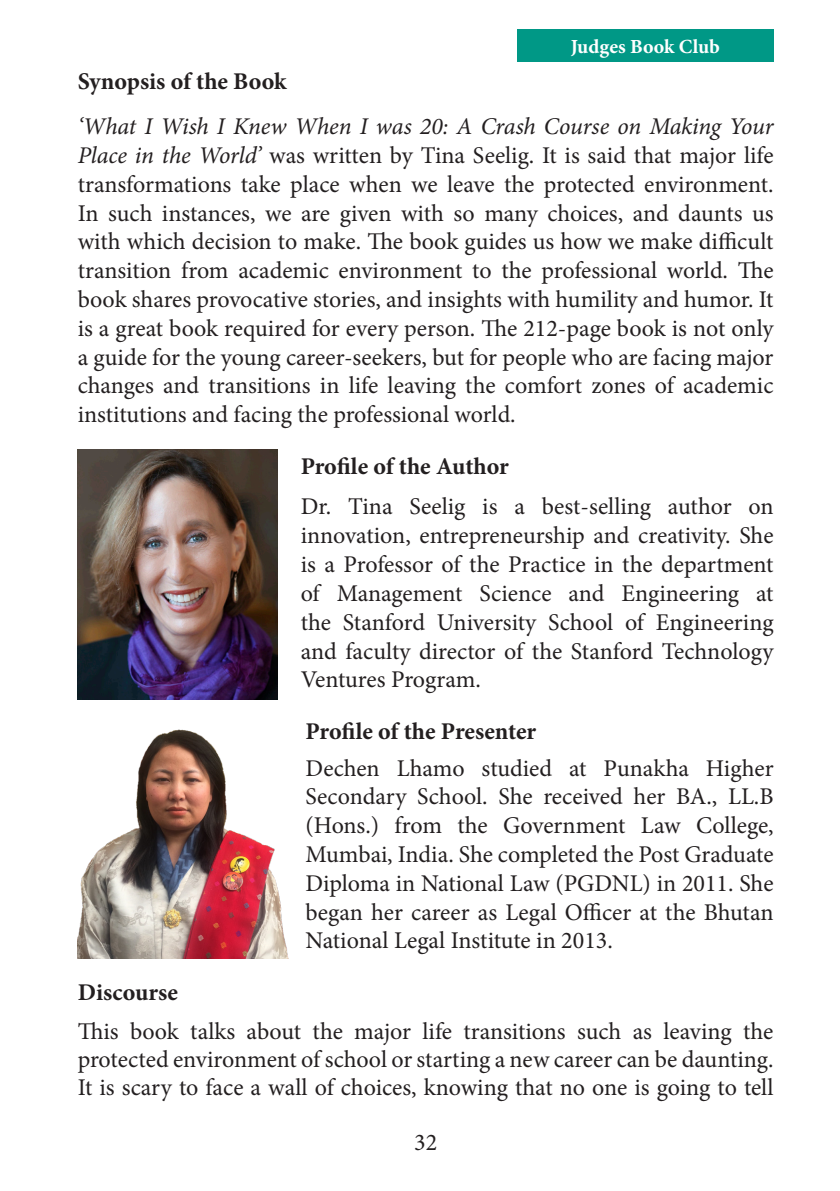
<style>
.page{position:relative;width:840px;height:1191px;background:#fff}
.page>*{position:absolute;margin:0;border:0;box-sizing:border-box;transform-origin:0 0}
.t1{font:24px/28.8px "Minion Pro";color:#231f20}
.t2{font:italic 24px/44.6px "Minion Pro";letter-spacing:-.01em;color:#231f20}
.t3{font:700 20px "Minion Pro";color:#fff}
.s1{font-weight:700;font-style:normal}
.s2{font-style:italic}
.s3{font-weight:700}
</style>
<div class="page">
<div style="left:516px;top:30px;width:257px;height:32px;background:#009886"></div>
<img style="left:78px;top:449px;width:200px;height:250px">
<img style="left:78px;top:729px;width:210px;height:229px">
<p class="t3" style="left:570px;top:33px;width:150px">Judges Book Club</p>
<p class="t2" style="left:78px;top:59px;width:696px"><span class="s1">Synopsis of the Book<br></span>‘What I Wish I Knew When I was 20: A Crash Course on Making Your</p>
<p class="t1" style="left:78px;top:141px;width:697px;text-align:justify"><span class="s2">Place in the World’</span> was written by Tina Seelig. It is said that major life transformations take place when we leave the protected environment.<br>In such instances, we are given with so many choices, and daunts us with which decision to make. The book guides us how we make difficult transition from academic environment to the professional world. The book shares provocative stories, and insights with humility and humor. It is a great book required for every person. The 212-page book is not only a guide for the young career-seekers, but for people who are facing major changes and transitions in life leaving the comfort zones of academic institutions and facing the professional world.</p>
<p class="t1" style="left:300px;top:446px;width:474px;line-height:40.6px"><span class="s3">Profile of the Author<br></span>Dr. Tina Seelig is a best-selling author on</p>
<p class="t1" style="left:300px;top:521px;width:474px;text-align:justify">innovation, entrepreneurship and creativity. She is a Professor of the Practice in the department of Management Science and Engineering at the Stanford University School of Engineering and faculty director of the Stanford Technology Ventures Program.</p>
<p class="t1" style="left:305px;top:713px;width:469px;line-height:36.6px"><span class="s3">Profile of the Presenter<br></span>Dechen Lhamo studied at Punakha Higher</p>
<p class="t1" style="left:305px;top:782px;width:469px;text-align:justify">Secondary School. She received her BA., LL.B (Hons.) from the Government Law College, Mumbai, India. She completed the Post Graduate Diploma in National Law (PGDNL) in 2011. She began her career as Legal Officer at the Bhutan National Legal Institute in 2013.</p>
<p class="t1" style="left:78px;top:973px;width:696px;line-height:38.6px"><span class="s3">Discourse<br></span>This book talks about the major life transitions such as leaving the</p>
<p class="t1" style="left:78px;top:1045px;width:697px;line-height:28px">protected environment of school or starting a new career can be daunting.<br>It is scary to face a wall of choices, knowing that no one is going to tell</p>
<p class="t1" style="left:414px;top:1127px;width:25px">32</p>
</div>
